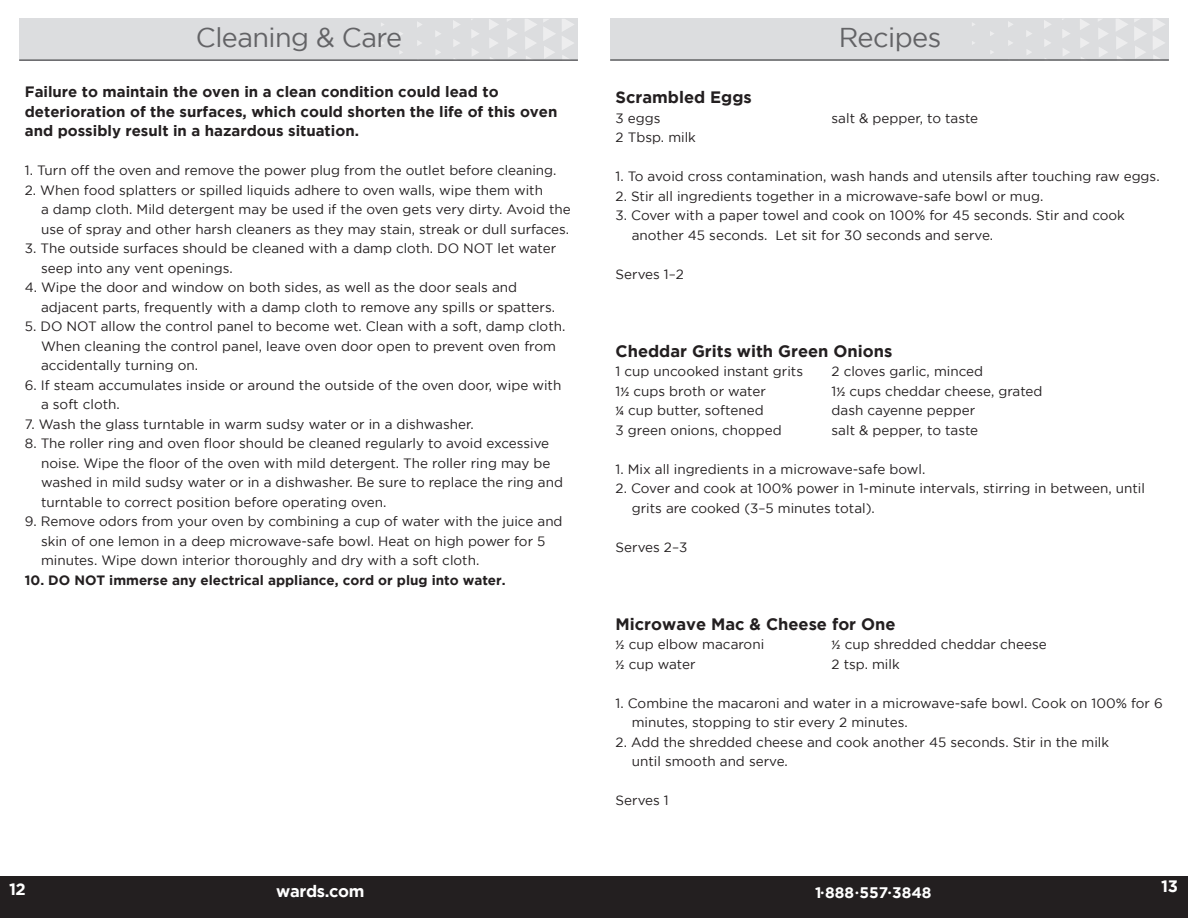
<style>
.page{position:relative;width:1188px;height:918px;background:#fff}
.page>*{position:absolute;margin:0;border:0;box-sizing:border-box;transform-origin:0 0}
.t1{font:27.15px "Gotham";letter-spacing:-.02em;color:#636366}
.t2{font:27px "Gotham";letter-spacing:-.02em;color:#636366}
.t3{font:700 16.5px "Gotham";color:#231f20}
.t4{font:700 16.5px "Gotham";letter-spacing:-.02em;color:#fff}
.t5{font:700 15.3px "Gotham";color:#fff}
.t6{font:700 15px/19.5px "Gotham";color:#231f20}
.t7{font:13.5px "Gotham";color:#231f20}
.t8{font:700 13.5px "Gotham";color:#231f20}
.s1{font-family:"Calibri"}
.s2{font-size:9px}
</style>
<div class="page">
<div style="left:0;top:876px;width:1188px;height:42px;background:#231f20"></div>
<div style="left:19px;top:18px;width:559px;height:43px;background:#dcdddf"></div>
<svg style="left:562px;top:19px;width:12px;height:40px"></svg>
<svg style="left:525px;top:19px;width:30px;height:40px"></svg>
<svg style="left:507px;top:28px;width:10px;height:11px"></svg>
<svg style="left:508px;top:47px;width:9px;height:10px"></svg>
<svg style="left:489px;top:19px;width:10px;height:11px"></svg>
<svg style="left:489px;top:38px;width:9px;height:10px"></svg>
<svg style="left:471px;top:29px;width:8px;height:9px"></svg>
<svg style="left:472px;top:48px;width:7px;height:8px"></svg>
<svg style="left:453px;top:20px;width:7px;height:9px"></svg>
<svg style="left:453px;top:39px;width:7px;height:8px"></svg>
<svg style="left:435px;top:31px;width:6px;height:6px"></svg>
<svg style="left:436px;top:50px;width:5px;height:5px"></svg>
<svg style="left:417px;top:22px;width:5px;height:5px"></svg>
<svg style="left:417px;top:40px;width:5px;height:6px"></svg>
<hr style="left:19px;top:59px;width:559px;height:2px;background:#636366">
<div style="left:610px;top:18px;width:559px;height:42px;background:#dcdddf"></div>
<svg style="left:1153px;top:19px;width:12px;height:40px"></svg>
<svg style="left:1116px;top:19px;width:31px;height:40px"></svg>
<svg style="left:1098px;top:19px;width:10px;height:20px"></svg>
<svg style="left:1099px;top:47px;width:9px;height:10px"></svg>
<svg style="left:1080px;top:19px;width:10px;height:11px"></svg>
<svg style="left:1080px;top:38px;width:9px;height:10px"></svg>
<svg style="left:1062px;top:29px;width:8px;height:9px"></svg>
<svg style="left:1063px;top:48px;width:7px;height:8px"></svg>
<svg style="left:1044px;top:20px;width:7px;height:8px"></svg>
<svg style="left:1044px;top:39px;width:7px;height:8px"></svg>
<svg style="left:1026px;top:30px;width:6px;height:7px"></svg>
<svg style="left:1027px;top:50px;width:4px;height:5px"></svg>
<svg style="left:1008px;top:21px;width:5px;height:6px"></svg>
<svg style="left:1008px;top:40px;width:5px;height:6px"></svg>
<hr style="left:610px;top:59px;width:559px;height:2px;background:#636366">
<p class="t2" style="left:196px;top:22px;width:208px">Cleaning &amp; Care</p>
<p class="t1" style="left:839px;top:22px;width:104px">Recipes</p>
<p class="t6" style="left:25px;top:82px;width:475px">Failure to maintain the oven in a clean condition could lead to</p>
<p class="t6" style="left:25px;top:101px;width:534px">deterioration of the surfaces, which could shorten the life of this oven and possibly result in a hazardous situation.</p>
<p class="t7" style="left:25px;top:163px;width:533px">1. Turn off the oven and remove the power plug from the outlet before cleaning.</p>
<p class="t7" style="left:25px;top:183px;width:520px">2. When food splatters or spilled liquids adhere to oven walls, wipe them with</p>
<p class="t7" style="left:41px;top:202px;width:531px">a damp cloth. Mild detergent may be used if the oven gets very dirty. Avoid the</p>
<p class="t7" style="left:41px;top:222px;width:530px">use of spray and other harsh cleaners as they may stain, streak or dull surfaces.</p>
<p class="t7" style="left:25px;top:241px;width:533px">3. The outside surfaces should be cleaned with a damp cloth. DO NOT let water</p>
<p class="t7" style="left:41px;top:261px;width:193px">seep into any vent openings.</p>
<p class="t7" style="left:25px;top:280px;width:494px">4. Wipe the door and window on both sides, as well as the door seals and</p>
<p class="t7" style="left:41px;top:300px;width:516px">adjacent parts, frequently with a damp cloth to remove any spills or spatters.</p>
<p class="t7" style="left:25px;top:319px;width:542px">5. DO NOT allow the control panel to become wet. Clean with a soft, damp cloth.</p>
<p class="t7" style="left:41px;top:339px;width:517px">When cleaning the control panel, leave oven door open to prevent oven from</p>
<p class="t7" style="left:41px;top:358px;width:159px">accidentally turning on.</p>
<p class="t7" style="left:25px;top:378px;width:538px">6. If steam accumulates inside or around the outside of the oven door, wipe with</p>
<p class="t7" style="left:41px;top:397px;width:80px">a soft cloth.</p>
<p class="t7" style="left:25px;top:417px;width:450px">7. Wash the glass turntable in warm sudsy water or in a dishwasher.</p>
<p class="t7" style="left:25px;top:436px;width:526px">8. The roller ring and oven floor should be cleaned regularly to avoid excessive</p>
<p class="t7" style="left:41px;top:456px;width:511px">noise. Wipe the floor of the oven with mild detergent. The roller ring may be</p>
<p class="t7" style="left:41px;top:475px;width:524px">washed in mild sudsy water or in a dishwasher. Be sure to replace the ring and</p>
<p class="t7" style="left:41px;top:495px;width:347px">turntable to correct position before operating oven.</p>
<p class="t7" style="left:25px;top:514px;width:539px">9. Remove odors from your oven by combining a cup of water with the juice and</p>
<p class="t7" style="left:41px;top:534px;width:506px">skin of one lemon in a deep microwave-safe bowl. Heat on high power for 5</p>
<p class="t7" style="left:41px;top:553px;width:440px">minutes. Wipe down interior thoroughly and dry with a soft cloth.</p>
<p class="t8" style="left:25px;top:572px;width:482px">10. DO NOT immerse any electrical appliance, cord or plug into water.</p>
<p class="t3" style="left:616px;top:88px;width:138px">Scrambled Eggs</p>
<p class="t7" style="left:616px;top:110px;width:46px">3 eggs</p>
<p class="t7" style="left:832px;top:110px;width:148px">salt &amp; pepper, to taste</p>
<p class="t7" style="left:616px;top:130px;width:82px">2 Tbsp. milk</p>
<p class="t7" style="left:616px;top:169px;width:546px">1. To avoid cross contamination, wash hands and utensils after touching raw eggs.</p>
<p class="t7" style="left:616px;top:188px;width:429px">2. Stir all ingredients together in a microwave-safe bowl or mug.</p>
<p class="t7" style="left:616px;top:208px;width:511px">3. Cover with a paper towel and cook on 100% for 45 seconds. Stir and cook</p>
<p class="t7" style="left:632px;top:227px;width:363px">another 45 seconds. Let sit for 30 seconds and serve.</p>
<p class="t7" style="left:616px;top:266px;width:70px">Serves 1–2</p>
<p class="t3" style="left:616px;top:341px;width:278px">Cheddar Grits with Green Onions</p>
<p class="t7" style="left:616px;top:364px;width:189px">1 cup uncooked instant grits</p>
<p class="t7" style="left:832px;top:364px;width:153px">2 cloves garlic, minced</p>
<p class="t7" style="left:616px;top:383px;width:152px">1<span class="s1">½</span> cups broth or water</p>
<p class="t7" style="left:832px;top:383px;width:212px">1<span class="s1">½</span> cups cheddar cheese, grated</p>
<p class="t7" style="left:616px;top:403px;width:150px"><span class="s1">¼</span> cup butter, softened</p>
<p class="t7" style="left:832px;top:403px;width:145px">dash cayenne pepper</p>
<p class="t7" style="left:616px;top:422px;width:168px">3 green onions, chopped</p>
<p class="t7" style="left:832px;top:422px;width:148px">salt &amp; pepper, to taste</p>
<p class="t7" style="left:616px;top:461px;width:311px">1. Mix all ingredients in a microwave-safe bowl.</p>
<p class="t7" style="left:616px;top:481px;width:531px">2. Cover and cook at 100% power in 1-minute intervals, stirring in between, until</p>
<p class="t7" style="left:632px;top:500px;width:245px">grits are cooked (3–5 minutes total).</p>
<p class="t7" style="left:616px;top:539px;width:73px">Serves 2–3</p>
<p class="t3" style="left:616px;top:614px;width:281px">Microwave Mac &amp; Cheese for One</p>
<p class="t7" style="left:616px;top:637px;width:150px"><span class="s1">½</span> cup elbow macaroni</p>
<p class="t7" style="left:832px;top:637px;width:217px"><span class="s1">½</span> cup shredded cheddar cheese</p>
<p class="t7" style="left:616px;top:656px;width:81px"><span class="s1">½</span> cup water</p>
<p class="t7" style="left:832px;top:656px;width:70px">2 tsp. milk</p>
<p class="t7" style="left:616px;top:695px;width:549px">1. Combine the macaroni and water in a microwave-safe bowl. Cook on 100% for 6</p>
<p class="t7" style="left:632px;top:715px;width:277px">minutes, stopping to stir every 2 minutes.</p>
<p class="t7" style="left:616px;top:734px;width:495px">2. Add the shredded cheese and cook another 45 seconds. Stir in the milk</p>
<p class="t7" style="left:632px;top:754px;width:158px">until smooth and serve.</p>
<p class="t7" style="left:616px;top:793px;width:55px">Serves 1</p>
<p class="t4" style="left:9px;top:879px;width:18px">12</p>
<p class="t4" style="left:1161px;top:877px;width:18px">13</p>
<p class="t4" style="left:276px;top:882px;width:90px">wards.com</p>
<p class="t5" style="left:815px;top:884px;width:118px">1<span class="s2">•</span>888<span class="s2">•</span>557<span class="s2">•</span>3848</p>
</div>
